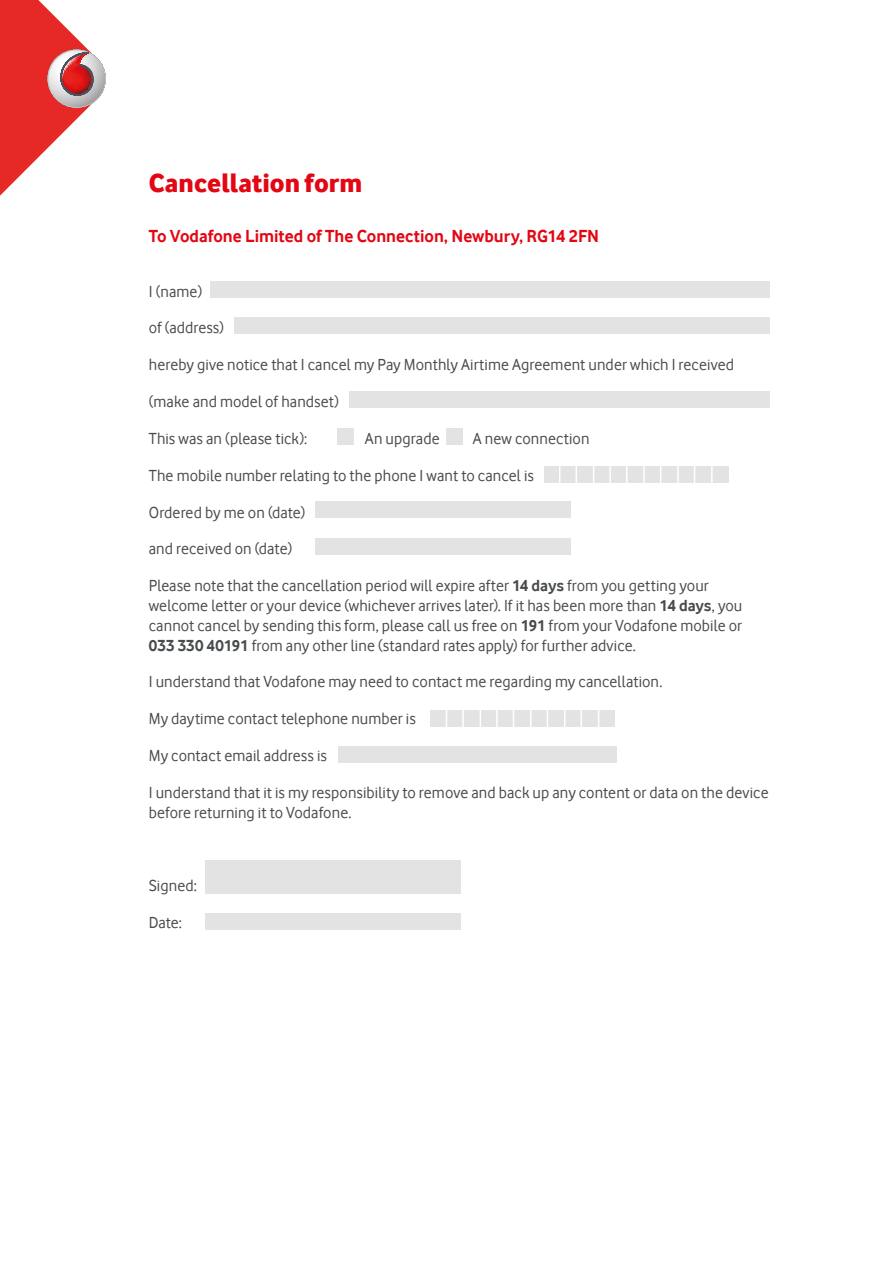
<style>
.page{position:relative;width:893px;height:1263px;background:#fff}
.page>*{position:absolute;margin:0;border:0;box-sizing:border-box;transform-origin:0 0}
.t1{font:27px "Vodafone Ex B";color:#e30613}
.t2{font:700 18px "Vodafone Rg";color:#e30613}
.t3{font:16.5px/19.8px "Vodafone Rg";letter-spacing:.005em;color:#484b4d}
.s1{font-weight:700}
</style>
<div class="page">
<svg style="left:0;top:0;width:105px;height:196px"></svg>
<div style="left:210px;top:281px;width:560px;height:17px;background:#e3e3e3"></div>
<div style="left:234px;top:317px;width:536px;height:17px;background:#e3e3e3"></div>
<div style="left:349px;top:392px;width:421px;height:16px;background:#e3e3e3"></div>
<div style="left:315px;top:501px;width:255px;height:17px;background:#e3e3e3"></div>
<div style="left:315px;top:539px;width:255px;height:16px;background:#e3e3e3"></div>
<div style="left:206px;top:913px;width:255px;height:17px;background:#e3e3e3"></div>
<div style="left:338px;top:746px;width:278px;height:17px;background:#e3e3e3"></div>
<div style="left:206px;top:861px;width:255px;height:33px;background:#e3e3e3"></div>
<div style="left:431px;top:710px;width:184px;height:17px;background:#e3e3e3"></div>
<div style="left:544px;top:466px;width:184px;height:17px;background:#e3e3e3"></div>
<div style="left:337px;top:428px;width:17px;height:16px;background:#e3e3e3"></div>
<div style="left:446px;top:428px;width:17px;height:16px;background:#e3e3e3"></div>
<svg style="left:446px;top:710px;width:1px;height:17px"></svg>
<svg style="left:559px;top:466px;width:1px;height:17px"></svg>
<hr style="left:462px;top:707px;width:2px;height:23px;background:#fff">
<hr style="left:575px;top:463px;width:2px;height:23px;background:#fff">
<svg style="left:480px;top:710px;width:1px;height:17px"></svg>
<svg style="left:593px;top:466px;width:1px;height:17px"></svg>
<hr style="left:496px;top:707px;width:2px;height:23px;background:#fff">
<hr style="left:609px;top:463px;width:2px;height:23px;background:#fff">
<svg style="left:513px;top:710px;width:1px;height:17px"></svg>
<svg style="left:626px;top:466px;width:1px;height:17px"></svg>
<hr style="left:530px;top:707px;width:2px;height:23px;background:#fff">
<hr style="left:643px;top:463px;width:2px;height:23px;background:#fff">
<svg style="left:547px;top:710px;width:1px;height:17px"></svg>
<svg style="left:660px;top:466px;width:1px;height:17px"></svg>
<svg style="left:564px;top:710px;width:1px;height:17px"></svg>
<hr style="left:677px;top:463px;width:2px;height:23px;background:#fff">
<svg style="left:581px;top:710px;width:1px;height:17px"></svg>
<svg style="left:694px;top:466px;width:1px;height:17px"></svg>
<svg style="left:598px;top:710px;width:1px;height:17px"></svg>
<hr style="left:711px;top:463px;width:2px;height:23px;background:#fff">
<h1 class="t1" style="left:149px;top:166px;width:215px">Cancellation form</h1>
<p class="t2" style="left:149px;top:226px;width:452px">To Vodafone Limited of The Connection, Newbury, RG14 2FN</p>
<p class="t3" style="left:149px;top:281px;width:55px">I (name)</p>
<p class="t3" style="left:149px;top:318px;width:77px">of (address)</p>
<p class="t3" style="left:149px;top:355px;width:587px">hereby give notice that I cancel my Pay Monthly Airtime Agreement under which I received</p>
<p class="t3" style="left:149px;top:392px;width:192px">(make and model of handset)</p>
<p class="t3" style="left:149px;top:428px;width:160px">This was an (please tick):</p>
<p class="t3" style="left:365px;top:428px;width:76px">An upgrade</p>
<p class="t3" style="left:473px;top:428px;width:118px">A new connection</p>
<p class="t3" style="left:149px;top:465px;width:387px">The mobile number relating to the phone I want to cancel is</p>
<p class="t3" style="left:149px;top:502px;width:158px">Ordered by me on (date)</p>
<p class="t3" style="left:149px;top:539px;width:145px">and received on (date)</p>
<p class="t3" style="left:149px;top:576px;width:595px">Please note that the cancellation period will expire after <span class="s1">14 days</span> from you getting your welcome letter or your device (whichever arrives later). If it has been more than <span class="s1">14 days</span>, you cannot cancel by sending this form, please call us free on <span class="s1">191</span> from your Vodafone mobile or <span class="s1">033 330 40191</span> from any other line (standard rates apply) for further advice.</p>
<p class="t3" style="left:149px;top:672px;width:515px">I understand that Vodafone may need to contact me regarding my cancellation.</p>
<p class="t3" style="left:149px;top:709px;width:268px">My daytime contact telephone number is</p>
<p class="t3" style="left:149px;top:745px;width:180px">My contact email address is</p>
<p class="t3" style="left:149px;top:782px;width:621px">I understand that it is my responsibility to remove and back up any content or data on the device before returning it to Vodafone.</p>
<p class="t3" style="left:149px;top:876px;width:50px">Signed:</p>
<p class="t3" style="left:149px;top:912px;width:35px">Date:</p>
</div>
